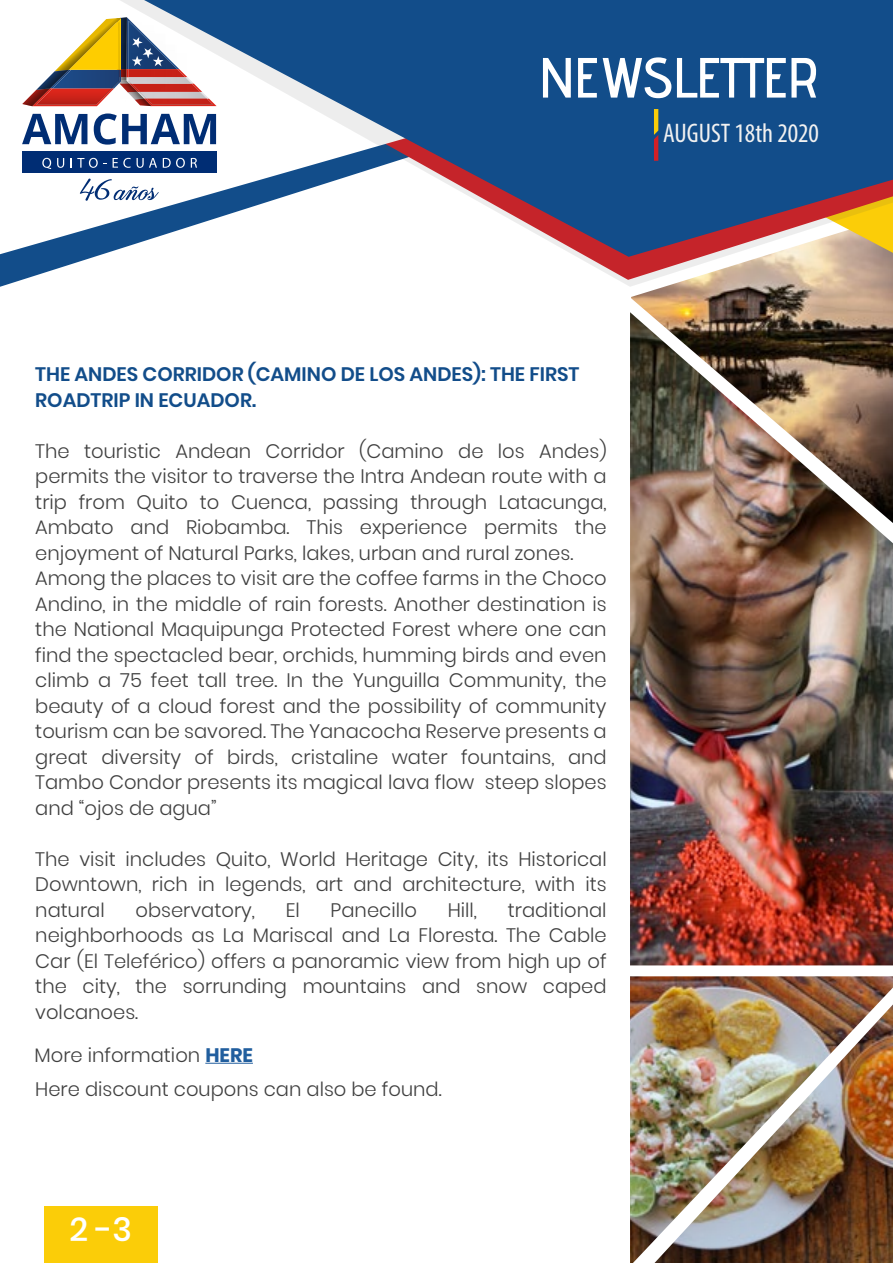
<style>
.page{position:relative;width:893px;height:1263px;background:#fff}
.page>*{position:absolute;margin:0;border:0;box-sizing:border-box;transform-origin:0 0}
.t1{font:600 56.55px "Advent Pro";letter-spacing:-.03em;color:#fff}
.t2{font:500 33px "Poppins";color:#fff}
.t3{font:condensed 27px "Myriad Pro";color:#f1f1f1}
.t4{font:300 19.5px/25.5px "Poppins";color:#404040;text-align:justify}
.t5{font:600 19.5px/25.5px "Poppins";color:#124d8a}
.s1{font-weight:700;color:#215e9e}
</style>
<div class="page">
<img style="left:631px;top:298px;width:262px;height:14px">
<img style="left:630px;top:312px;width:263px;height:653px">
<img style="left:630px;top:976px;width:263px;height:287px">
<svg style="left:631px;top:289px;width:262px;height:9px;background:#9b826f"></svg>
<svg style="left:0;top:106px;width:107px;height:150px"></svg>
<svg style="left:107px;top:216px;width:786px;height:71px"></svg>
<svg style="left:131px;top:0;width:762px;height:257px;fill:#124d8a"></svg>
<svg style="left:20px;top:112px;width:27px;height:33px"></svg>
<img style="left:217px;top:0;width:32px;height:161px">
<img style="left:58px;top:0;width:181px;height:153px">
<img style="left:48px;top:0;width:180px;height:142px">
<div style="left:23px;top:152px;width:194px;height:21px;background:#002d74"></div>
<svg style="left:42px;top:157px;width:155px;height:12px"></svg>
<svg style="left:22px;top:17px;width:195px;height:89px"></svg>
<svg style="left:76px;top:175px;width:83px;height:26px"></svg>
<svg style="left:654px;top:109px;width:4px;height:52px"></svg>
<div style="left:44px;top:1206px;width:114px;height:57px;background:#fbcd08"></div>
<hr style="left:205px;top:1063px;width:48px;height:1px;background:#215e9e">
<h1 class="t1" style="left:538px;top:43px;width:282px">NEWSLETTER</h1>
<h3 class="t3" style="left:663px;top:117px;width:157px">AUGUST 18th 2020</h3>
<p class="t5" style="left:35px;top:362px;width:546px">THE ANDES CORRIDOR (CAMINO DE LOS ANDES): THE FIRST<br>ROADTRIP IN ECUADOR.</p>
<p class="t4" style="left:35px;top:438px;width:573px;text-align:left">The touristic Andean Corridor (Camino de los Andes) permits the visitor to traverse the Intra Andean route with a trip from Quito to Cuenca, passing through Latacunga, Ambato and Riobamba. This experience permits the enjoyment of Natural Parks, lakes, urban and rural zones.<br>Among the places to visit are the coffee farms in the Choco Andino, in the middle of rain forests. Another destination is the National Maquipunga Protected Forest where one can find the spectacled bear, orchids, humming birds and even climb a 75 feet tall tree. In the Yunguilla Community, the beauty of a cloud forest and the possibility of community tourism can be savored. The Yanacocha Reserve presents a great diversity of birds, cristaline water fountains, and Tambo Condor presents its magical lava flow steep slopes and “ojos de agua”</p>
<p class="t4" style="left:35px;top:846px;width:573px">The visit includes Quito, World Heritage City, its Historical Downtown, rich in legends, art and architecture, with its natural</p>
<p class="t4" style="left:35px;top:897px;width:573px;text-indent:473px">traditional neighborhoods as La Mariscal and La Floresta. The Cable Car (El Teleférico) offers a panoramic view from high up of the city, the sorrunding mountains and snow caped volcanoes.</p>
<p class="t4" style="left:135px;top:897px;width:121px">observatory,</p>
<p class="t4" style="left:286px;top:897px;width:16px">El</p>
<p class="t4" style="left:331px;top:897px;width:88px">Panecillo</p>
<p class="t4" style="left:448px;top:897px;width:31px">Hill,</p>
<p class="t4" style="left:34px;top:1042px;width:220px">More information <span class="s1">HERE</span></p>
<p class="t4" style="left:35px;top:1076px;width:408px">Here discount coupons can also be found.</p>
<h2 class="t2" style="left:70px;top:1211px;width:64px">2 -3</h2>
</div>
